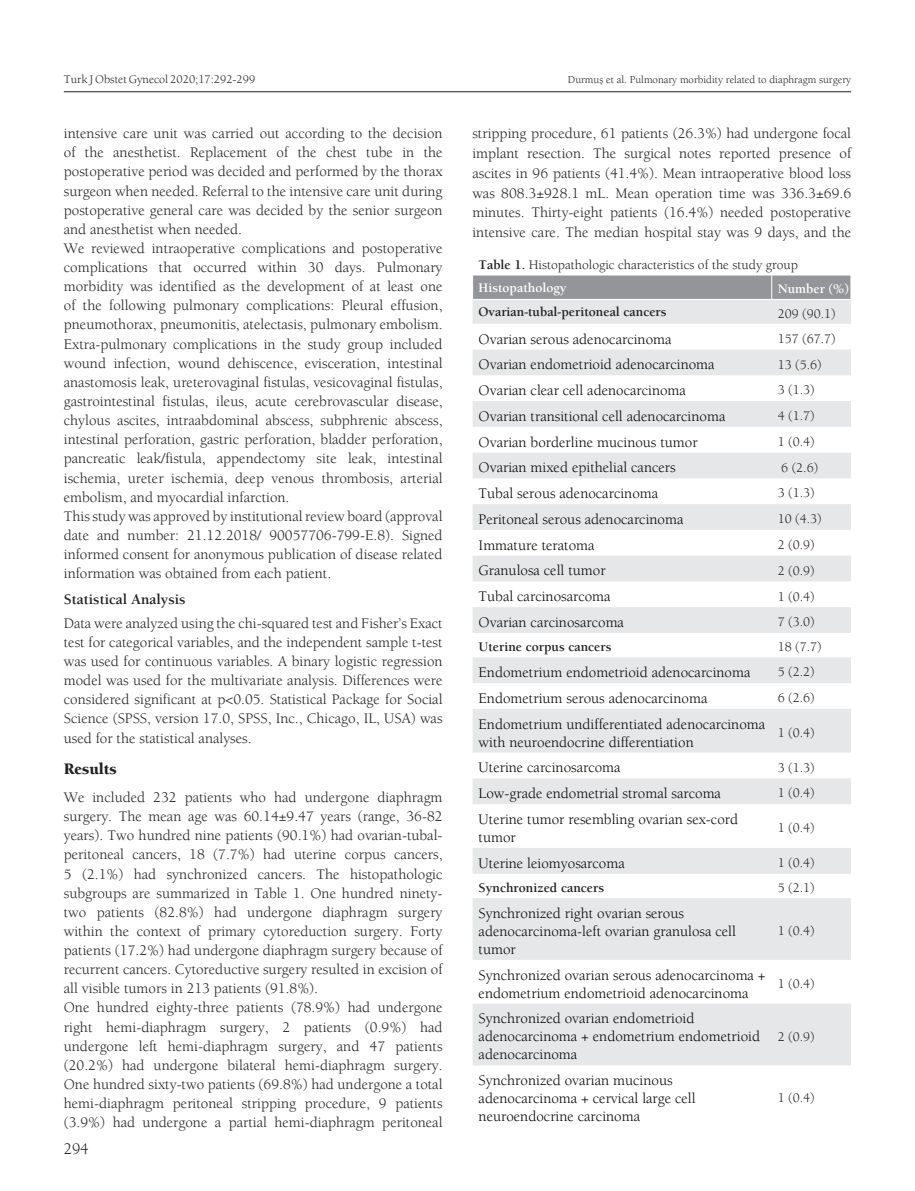
<style>
.page{position:relative;width:915px;height:1191px;background:#fff}
.page>*{position:absolute;margin:0;border:0;box-sizing:border-box;transform-origin:0 0}
.t1{font:900 16.5px "Berkeley";color:#231f20}
.t2{font:16.5px "Berkeley";color:#231f20}
.t3{font:15px/19px "Berkeley";color:#231f20}
.t4{font:15px/18px "Berkeley";color:#040503}
.t5{font:700 15px "Berkeley";color:#231f20}
.t6{font:13.5px/23px "Berkeley";color:#231f20}
.t7{font:700 13.5px "Berkeley";color:#231f20}
.t8{font:700 13.5px "Berkeley";color:#fff}
.t9{font:12px "Berkeley";color:#231f20}
.t10{font:10.8px "Berkeley";color:#231f20}
.s1{font-weight:700}
.s2{font-weight:700;color:#fff}
</style>
<div class="page">
<hr style="left:64px;top:91px;width:786px;height:1px;background:#231f20">
<svg style="left:473px;top:300px;width:377px;height:765px;fill:#e6e7e9"></svg>
<svg style="left:473px;top:275px;width:378px;height:24px;background:#96989b"></svg>
<p class="t9" style="left:64px;top:72px;width:193px">Turk J Obstet Gynecol 2020;17:292-299</p>
<p class="t10" style="left:567px;top:73px;width:284px">Durmuş et al. Pulmonary morbidity related to diaphragm surgery</p>
<p class="t3" style="left:64px;top:124px;width:380px">intensive care unit was carried out according to the decision of the anesthetist. Replacement of the chest tube in the postoperative period was decided and performed by the thorax surgeon when needed. Referral to the intensive care unit during postoperative general care was decided by the senior surgeon and anesthetist when needed.<br>We reviewed intraoperative complications and postoperative complications that occurred within 30 days. Pulmonary morbidity was identified as the development of at least one of the following pulmonary complications: Pleural effusion, pneumothorax, pneumonitis, atelectasis, pulmonary embolism.<br>Extra-pulmonary complications in the study group included wound infection, wound dehiscence, evisceration, intestinal anastomosis leak, ureterovaginal fistulas, vesicovaginal fistulas, gastrointestinal fistulas, ileus, acute cerebrovascular disease, chylous ascites, intraabdominal abscess, subphrenic abscess, intestinal perforation, gastric perforation, bladder perforation, pancreatic leak/fistula, appendectomy site leak, intestinal ischemia, ureter ischemia, deep venous thrombosis, arterial embolism, and myocardial infarction.<br>This study was approved by institutional review board (approval date and number: 21.12.2018/ 90057706-799-E.8). Signed informed consent for anonymous publication of disease related information was obtained from each patient.</p>
<p class="t5" style="left:64px;top:590px;width:123px">Statistical Analysis</p>
<p class="t3" style="left:64px;top:613px;width:380px;text-align:justify">Data were analyzed using the chi-squared test and Fisher’s Exact test for categorical variables, and the independent sample t-test was used for continuous variables. A binary logistic regression model was used for the multivariate analysis. Differences were considered significant at p&lt;0.05. Statistical Package for Social Science (SPSS, version 17.0, SPSS, Inc., Chicago, IL, USA) was used for the statistical analyses.</p>
<p class="t1" style="left:64px;top:759px;width:54px">Results</p>
<p class="t3" style="left:64px;top:787px;width:380px">We included 232 patients who had undergone diaphragm surgery. The mean age was 60.14±9.47 years (range, 36-82 years). Two hundred nine patients (90.1%) had ovarian-tubal&shy;peritoneal cancers, 18 (7.7%) had uterine corpus cancers, 5 (2.1%) had synchronized cancers. The histopathologic subgroups are summarized in Table 1. One hundred ninety&shy;two patients (82.8%) had undergone diaphragm surgery within the context of primary cytoreduction surgery. Forty patients (17.2%) had undergone diaphragm surgery because of recurrent cancers. Cytoreductive surgery resulted in excision of all visible tumors in 213 patients (91.8%).<br>One hundred eighty-three patients (78.9%) had undergone right hemi-diaphragm surgery, 2 patients (0.9%) had undergone left hemi-diaphragm surgery, and 47 patients (20.2%) had undergone bilateral hemi-diaphragm surgery.<br>One hundred sixty-two patients (69.8%) had undergone a total hemi-diaphragm peritoneal stripping procedure, 9 patients (3.9%) had undergone a partial hemi-diaphragm peritoneal</p>
<p class="t2" style="left:64px;top:1139px;width:26px">294</p>
<p class="t3" style="left:472px;top:123px;width:380px;line-height:19.8px;text-align:justify">stripping procedure, 61 patients (26.3%) had undergone focal implant resection. The surgical notes reported presence of ascites in 96 patients (41.4%). Mean intraoperative blood loss was 808.3±928.1 mL. Mean operation time was 336.3±69.6 minutes. Thirty-eight patients (16.4%) needed postoperative intensive care. The median hospital stay was 9 days, and the</p>
<p class="t6" style="left:478px;top:253px;width:321px"><span class="s1">Table 1.</span> Histopathologic characteristics of the study group<br><span class="s2">Histopathology</span></p>
<p class="t8" style="left:777px;top:281px;width:73px">Number (%)</p>
<p class="t7" style="left:478px;top:304px;width:189px">Ovarian-tubal-peritoneal cancers</p>
<p class="t6" style="left:777px;top:302px;width:60px">209 (90.1)</p>
<p class="t4" style="left:478px;top:329px;width:194px">Ovarian serous adenocarcinoma</p>
<p class="t6" style="left:777px;top:327px;width:60px">157 (67.7)</p>
<p class="t4" style="left:478px;top:355px;width:237px">Ovarian endometrioid adenocarcinoma</p>
<p class="t6" style="left:777px;top:353px;width:46px">13 (5.6)</p>
<p class="t4" style="left:478px;top:381px;width:209px">Ovarian clear cell adenocarcinoma</p>
<p class="t6" style="left:777px;top:378px;width:39px">3 (1.3)</p>
<p class="t4" style="left:478px;top:407px;width:248px">Ovarian transitional cell adenocarcinoma</p>
<p class="t6" style="left:777px;top:404px;width:39px">4 (1.7)</p>
<p class="t4" style="left:478px;top:432px;width:220px">Ovarian borderline mucinous tumor</p>
<p class="t6" style="left:777px;top:430px;width:39px">1 (0.4)</p>
<p class="t4" style="left:478px;top:458px;width:198px">Ovarian mixed epithelial cancers</p>
<p class="t6" style="left:781px;top:456px;width:39px">6 (2.6)</p>
<p class="t4" style="left:478px;top:484px;width:181px">Tubal serous adenocarcinoma</p>
<p class="t6" style="left:777px;top:481px;width:39px">3 (1.3)</p>
<p class="t4" style="left:478px;top:510px;width:206px">Peritoneal serous adenocarcinoma</p>
<p class="t6" style="left:777px;top:507px;width:46px">10 (4.3)</p>
<p class="t4" style="left:478px;top:536px;width:117px">Immature teratoma</p>
<p class="t6" style="left:777px;top:533px;width:39px">2 (0.9)</p>
<p class="t4" style="left:478px;top:561px;width:128px">Granulosa cell tumor</p>
<p class="t6" style="left:777px;top:559px;width:39px">2 (0.9)</p>
<p class="t4" style="left:478px;top:587px;width:133px">Tubal carcinosarcoma</p>
<p class="t6" style="left:777px;top:584px;width:39px">1 (0.4)</p>
<p class="t4" style="left:478px;top:613px;width:147px">Ovarian carcinosarcoma</p>
<p class="t6" style="left:777px;top:610px;width:39px">7 (3.0)</p>
<p class="t7" style="left:478px;top:639px;width:134px">Uterine corpus cancers</p>
<p class="t6" style="left:777px;top:635px;width:46px">18 (7.7)</p>
<p class="t4" style="left:478px;top:663px;width:273px">Endometrium endometrioid adenocarcinoma</p>
<p class="t6" style="left:777px;top:660px;width:39px">5 (2.2)</p>
<p class="t4" style="left:478px;top:689px;width:230px">Endometrium serous adenocarcinoma</p>
<p class="t6" style="left:777px;top:686px;width:39px">6 (2.6)</p>
<p class="t4" style="left:478px;top:714px;width:288px">Endometrium undifferentiated adenocarcinoma with neuroendocrine differentiation</p>
<p class="t6" style="left:777px;top:721px;width:39px">1 (0.4)</p>
<p class="t4" style="left:478px;top:758px;width:143px">Uterine carcinosarcoma</p>
<p class="t6" style="left:777px;top:755px;width:39px">3 (1.3)</p>
<p class="t4" style="left:478px;top:784px;width:244px">Low-grade endometrial stromal sarcoma</p>
<p class="t6" style="left:777px;top:781px;width:39px">1 (0.4)</p>
<p class="t4" style="left:478px;top:810px;width:261px">Uterine tumor resembling ovarian sex-cord tumor</p>
<p class="t6" style="left:777px;top:816px;width:39px">1 (0.4)</p>
<p class="t4" style="left:478px;top:853px;width:148px">Uterine leiomyosarcoma</p>
<p class="t6" style="left:777px;top:851px;width:39px">1 (0.4)</p>
<p class="t7" style="left:478px;top:879px;width:127px">Synchronized cancers</p>
<p class="t6" style="left:777px;top:876px;width:39px">5 (2.1)</p>
<p class="t4" style="left:478px;top:904px;width:259px">Synchronized right ovarian serous adenocarcinoma-left ovarian granulosa cell tumor</p>
<p class="t6" style="left:777px;top:919px;width:39px">1 (0.4)</p>
<p class="t4" style="left:478px;top:965px;width:288px">Synchronized ovarian serous adenocarcinoma + endometrium endometrioid adenocarcinoma</p>
<p class="t6" style="left:777px;top:972px;width:39px">1 (0.4)</p>
<p class="t4" style="left:478px;top:1009px;width:283px">Synchronized ovarian endometrioid adenocarcinoma + endometrium endometrioid adenocarcinoma</p>
<p class="t6" style="left:777px;top:1024px;width:39px">2 (0.9)</p>
<p class="t4" style="left:478px;top:1071px;width:218px">Synchronized ovarian mucinous adenocarcinoma + cervical large cell neuroendocrine carcinoma</p>
<p class="t6" style="left:777px;top:1086px;width:39px">1 (0.4)</p>
</div>
